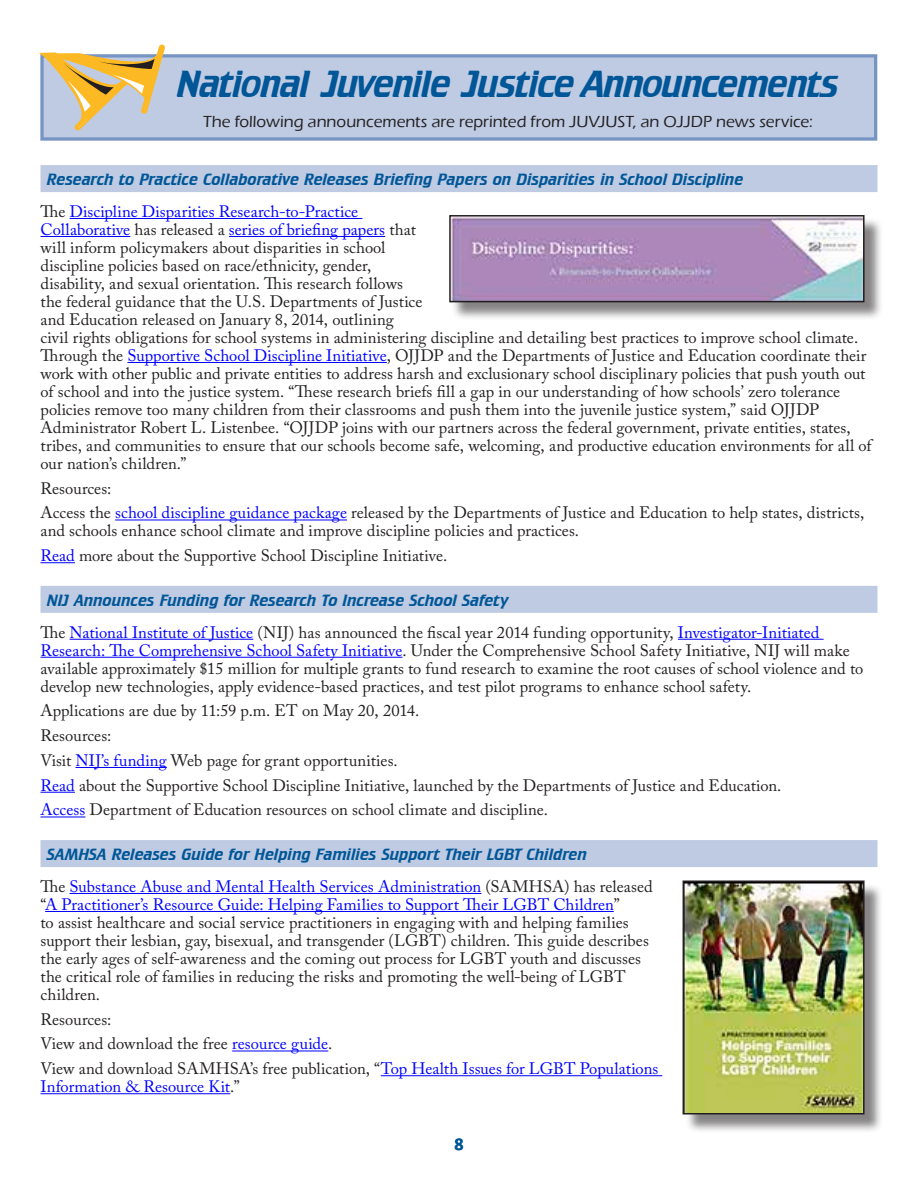
<style>
.page{position:relative;width:918px;height:1188px;background:#fff}
.page>*{position:absolute;margin:0;border:0;box-sizing:border-box;transform-origin:0 0}
.t1{font:33px "Crillee";letter-spacing:-.015em;color:#005697}
.t2{font:700 18px "Calibri";color:#005697}
.t3{font:16.5px/18px "Adobe Caslon Pro";color:#231f20}
.t4{font:italic 16.5px "Crillee BT";color:#005697}
.t5{font:500 16.5px "Eras ITC";color:#231f20}
.t6{font:16.5px "Adobe Caslon Pro";color:#00f}
.s1{color:#00f}
.s2{color:#231f20}
</style>
<div class="page">
<div style="left:40px;top:54px;width:837px;height:87px;background:#becbe3;border:3px solid #7594c2"></div>
<svg style="left:39px;top:44px;width:127px;height:97px"></svg>
<div style="left:40px;top:165px;width:838px;height:27px;background:#becbe3"></div>
<hr style="left:70px;top:218px;width:292px;height:1px;background:#00f">
<hr style="left:40px;top:236px;width:90px;height:1px;background:#00f">
<hr style="left:229px;top:236px;width:156px;height:1px;background:#00f">
<hr style="left:127px;top:362px;width:260px;height:1px;background:#00f">
<hr style="left:115px;top:520px;width:232px;height:1px;background:#00f">
<hr style="left:40px;top:562px;width:35px;height:1px;background:#00f">
<div style="left:40px;top:586px;width:838px;height:27px;background:#becbe3"></div>
<hr style="left:70px;top:639px;width:183px;height:1px;background:#00f">
<hr style="left:678px;top:639px;width:146px;height:1px;background:#00f">
<hr style="left:40px;top:657px;width:362px;height:1px;background:#00f">
<hr style="left:76px;top:767px;width:91px;height:1px;background:#00f">
<hr style="left:40px;top:792px;width:35px;height:1px;background:#00f">
<hr style="left:40px;top:817px;width:45px;height:1px;background:#00f">
<div style="left:40px;top:840px;width:838px;height:27px;background:#becbe3"></div>
<hr style="left:70px;top:893px;width:411px;height:1px;background:#00f">
<hr style="left:45px;top:911px;width:569px;height:1px;background:#00f">
<hr style="left:232px;top:1051px;width:96px;height:1px;background:#00f">
<hr style="left:381px;top:1075px;width:281px;height:1px;background:#00f">
<hr style="left:40px;top:1093px;width:190px;height:1px;background:#00f">
<div style="left:451px;top:217px;width:432px;height:104px;background:#231f20;opacity:.55"></div>
<img style="left:452px;top:218px;width:410px;height:81px">
<div style="left:449px;top:215px;width:416px;height:87px;border:2px solid #231f20"></div>
<div style="left:685px;top:883px;width:198px;height:250px;background:#231f20;opacity:.55"></div>
<img style="left:686px;top:884px;width:176px;height:227px">
<div style="left:683px;top:881px;width:182px;height:233px;border:2px solid #231f20"></div>
<h1 class="t1" style="left:177px;top:62px;width:663px">National Juvenile Justice Announcements</h1>
<p class="t5" style="left:203px;top:112px;width:611px">The following announcements are reprinted from JUVJUST, an OJJDP news service:</p>
<p class="t4" style="left:47px;top:169px;width:698px">Research to Practice Collaborative Releases Briefing Papers on Disparities in School Discipline</p>
<p class="t3" style="left:41px;top:202px;width:833px">The <span class="s1">Discipline Disparities Research-to-Practice<br>Collaborative</span> has released a <span class="s1">series of briefing papers</span> that<br>will inform policymakers about disparities in school<br>discipline policies based on race/ethnicity, gender,<br>disability, and sexual orientation. This research follows<br>the federal guidance that the U.S. Departments of Justice<br>and Education released on January 8, 2014, outlining<br>civil rights obligations for school systems in administering discipline and detailing best practices to improve school climate.<br>Through the <span class="s1">Supportive School Discipline Initiative</span>, OJJDP and the Departments of Justice and Education coordinate their work with other public and private entities to address harsh and exclusionary school disciplinary policies that push youth out of school and into the justice system. “These research briefs fill a gap in our understanding of how schools’ zero tolerance policies remove too many children from their classrooms and push them into the juvenile justice system,” said OJJDP Administrator Robert L. Listenbee. “OJJDP joins with our partners across the federal government, private entities, states, tribes, and communities to ensure that our schools become safe, welcoming, and productive education environments for all of our nation’s children.”</p>
<p class="t3" style="left:41px;top:476px;width:825px;line-height:24.8px">Resources:<br>Access the <span class="s1">school discipline guidance package</span> released by the Departments of Justice and Education to help states, districts,</p>
<p class="t3" style="left:41px;top:518px;width:540px;line-height:24.8px">and schools enhance school climate and improve discipline policies and practices.<br><span class="s1">Read</span> more about the Supportive School Discipline Initiative.</p>
<p class="t4" style="left:47px;top:590px;width:463px">NIJ Announces Funding for Research To Increase School Safety</p>
<p class="t3" style="left:41px;top:623px;width:824px">The <span class="s1">National Institute of Justice</span> (NIJ) has announced the fiscal year 2014 funding opportunity, <span class="s1">Investigator-Initiated Research: The Comprehensive School Safety Initiative</span>. Under the Comprehensive School Safety Initiative, NIJ will make available approximately $15 million for multiple grants to fund research to examine the root causes of school violence and to develop new technologies, apply evidence-based practices, and test pilot programs to enhance school safety.</p>
<p class="t3" style="left:41px;top:698px;width:743px;line-height:24.8px">Applications are due by 11:59 p.m. ET on May 20, 2014.<br>Resources:<br>Visit <span class="s1">NIJ’s funding</span> Web page for grant opportunities.<br><span class="s1">Read</span> about the Supportive School Discipline Initiative, launched by the Departments of Justice and Education.<br><span class="s1">Access</span> Department of Education resources on school climate and discipline.</p>
<p class="t4" style="left:47px;top:844px;width:541px">SAMHSA Releases Guide for Helping Families Support Their LGBT Children</p>
<p class="t3" style="left:41px;top:877px;width:614px">The <span class="s1">Substance Abuse and Mental Health Services Administration</span> (SAMHSA) has released “<span class="s1">A Practitioner’s Resource Guide: Helping Families to Support Their LGBT Children</span>”<br>to assist healthcare and social service practitioners in engaging with and helping families support their lesbian, gay, bisexual, and transgender (LGBT) children. This guide describes the early ages of self-awareness and the coming out process for LGBT youth and discusses the critical role of families in reducing the risks and promoting the well-being of LGBT children.</p>
<p class="t3" style="left:41px;top:1007px;width:619px;line-height:24.8px">Resources:<br>View and download the free <span class="s1">resource guide</span>.<br>View and download SAMHSA’s free publication, “<span class="s1">Top Health Issues for LGBT Populations</span></p>
<p class="t6" style="left:41px;top:1077px;width:201px">Information &amp; Resource Kit<span class="s2">.”</span></p>
<p class="t2" style="left:454px;top:1132px;width:11px">8</p>
</div>
